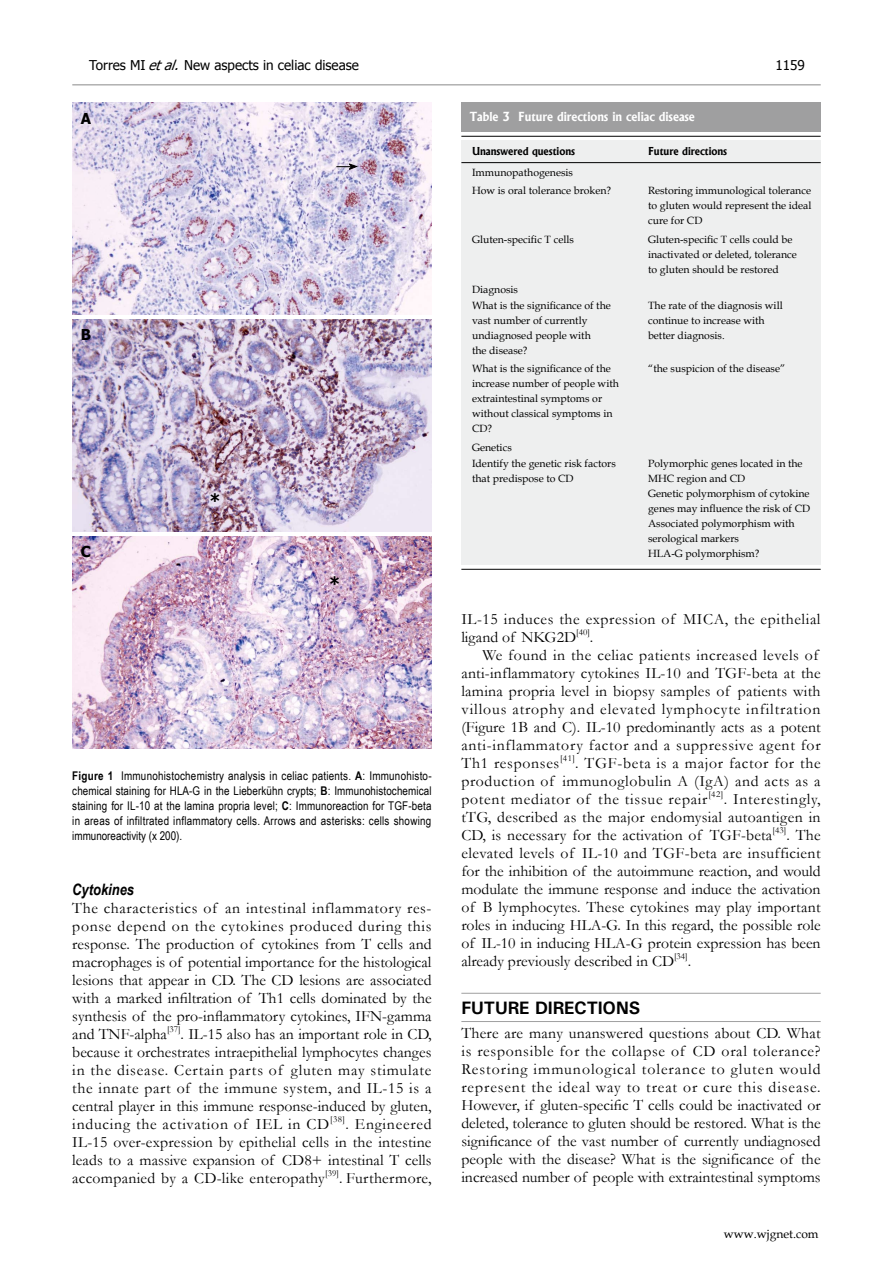
<style>
.page{position:relative;width:893px;height:1263px;background:#fff}
.page>*{position:absolute;margin:0;border:0;box-sizing:border-box;transform-origin:0 0}
.t1{font:700 18px "Univers";letter-spacing:-.01em;color:#000}
.t2{font:700 18px "Tahoma";color:#000}
.t3{font:15.75px/18px "Garamond";letter-spacing:.015em;color:#000;text-align:justify}
.t4{font:15.75px/18px "Garamond";letter-spacing:.035em;color:#000}
.t5{font:15.75px "Garamond";letter-spacing:.045em;color:#000}
.t6{font:15.75px "Garamond";letter-spacing:.055em;color:#000}
.t7{font:italic 700 15.75px "Arial Narrow";color:#000}
.t8{font:700 15px "Tahoma";color:#000}
.t9{font:13.5px "Tahoma";color:#000}
.t10{font:12px/15px "Arial Narrow";letter-spacing:.02em;color:#000;text-align:justify}
.t11{font:700 12px "Albertus";color:#fff}
.t12{font:12px "Book Antiqua";color:#000}
.t13{font:10.5px/15px "Book Antiqua";color:#000}
.t14{font:700 10.5px "Albertus";color:#000}
.t15{font:9.15px "Garamond";letter-spacing:.015em;color:#000}
.s1{font-style:italic}
.s2{font-weight:700}
</style>
<div class="page">
<img style="left:72px;top:536px;width:359px;height:212px">
<img style="left:72px;top:319px;width:359px;height:212px">
<hr style="left:72px;top:85px;width:749px;height:1px;background:#898989">
<img style="left:72px;top:102px;width:359px;height:212px">
<svg style="left:336px;top:163px;width:21px;height:7px"></svg>
<div style="left:461px;top:102px;width:360px;height:30px;background:#9f9fa0"></div>
<div style="left:461px;top:141px;width:360px;height:424px;background:#eeefef"></div>
<hr style="left:461px;top:136px;width:360px;height:1px;background:#000">
<hr style="left:461px;top:162px;width:360px;height:1px;background:#000">
<hr style="left:461px;top:569px;width:360px;height:1px;background:#000">
<hr style="left:461px;top:993px;width:360px;height:1px;background:#9f9fa0">
<hr style="left:461px;top:1021px;width:360px;height:1px;background:#9f9fa0">
<p class="t9" style="left:89px;top:56px;width:271px">Torres MI <span class="s1">etal.</span>New aspects in celiac disease</p>
<p class="t9" style="left:775px;top:56px;width:31px">1159</p>
<p class="t8" style="left:81px;top:108px;width:12px">A</p>
<p class="t8" style="left:81px;top:324px;width:12px">B</p>
<p class="t8" style="left:81px;top:541px;width:12px">C</p>
<p class="t2" style="left:210px;top:488px;width:13px">*</p>
<p class="t2" style="left:329px;top:571px;width:13px">*</p>
<p class="t10" style="left:72px;top:768px;width:361px"><span class="s2">Figure 1</span> Immunohistochemistry analysis in celiac patients. <span class="s2">A</span>: Immunohisto&shy;chemical staining for HLA-G in the Lieberkühn crypts; <span class="s2">B</span>: Immunohistochemical staining for IL-10 at the lamina propria level; <span class="s2">C</span>: Immunoreaction for TGF-beta in areas of infiltrated inflammatory cells. Arrows and asterisks: cells showing immunoreactivity (x 200).</p>
<p class="t7" style="left:72px;top:878px;width:63px">Cytokines</p>
<p class="t3" style="left:72px;top:899px;width:361px">The characteristics of an intestinal inflammatory res&shy;ponse depend on the cytokines produced during this response. The production of cytokines from T cells and macrophages is of potential importance for the histological lesions that appear in CD. The CD lesions are associated with a marked infiltration of Th1 cells dominated by the synthesis of the pro-inflammatory cytokines, IFN-gamma and TNF-alpha</p>
<p class="t15" style="left:167px;top:1022px;width:15px">[37]</p>
<p class="t3" style="left:72px;top:1025px;width:361px;text-indent:108px">. IL-15 also has an important role in CD, because it orchestrates intraepithelial lymphocytes changes in the disease. Certain parts of gluten may stimulate the innate part of the immune system, and IL-15 is a central player in this immune response-induced by gluten, inducing the activation of IEL in CD</p>
<p class="t15" style="left:330px;top:1112px;width:16px">[38]</p>
<p class="t3" style="left:72px;top:1115px;width:361px;text-indent:273px">. Engineered IL-15 over-expression by epithelial cells in the intestine leads to a massive expansion of CD8+ intestinal T cells accompanied by a CD-like enteropathy</p>
<p class="t15" style="left:325px;top:1166px;width:16px">[39]</p>
<p class="t3" style="left:339px;top:1169px;width:94px">. Furthermore,</p>
<p class="t11" style="left:470px;top:109px;width:227px">Table 3 Future directions in celiac disease</p>
<p class="t14" style="left:472px;top:145px;width:105px">Unanswered questions</p>
<p class="t14" style="left:648px;top:145px;width:80px">Future directions</p>
<p class="t13" style="left:472px;top:163px;width:141px;line-height:18.8px">Immunopathogenesis<br>How is oral tolerance broken?</p>
<p class="t13" style="left:648px;top:183px;width:165px;text-align:justify">Restoring immunological tolerance to gluten would represent the ideal cure for CD</p>
<p class="t13" style="left:472px;top:231px;width:103px">Gluten-specific T cells</p>
<p class="t13" style="left:648px;top:231px;width:150px">Gluten-specific T cells could be inactivated or deleted, tolerance to gluten should be restored</p>
<p class="t13" style="left:472px;top:280px;width:140px;line-height:16.5px">Diagnosis<br>What is the significance of the</p>
<p class="t13" style="left:472px;top:313px;width:120px">vast number of currently undiagnosed people with the disease?</p>
<p class="t13" style="left:648px;top:298px;width:136px">The rate of the diagnosis will continue to increase with better diagnosis.</p>
<p class="t13" style="left:472px;top:361px;width:148px">What is the significance of the increase number of people with extraintestinal symptoms or without classical symptoms in<br>CD?</p>
<p class="t13" style="left:648px;top:361px;width:139px">“the suspicion of the disease”</p>
<p class="t13" style="left:472px;top:439px;width:145px;line-height:16.5px">Genetics<br>Identify the genetic risk factors</p>
<p class="t13" style="left:472px;top:471px;width:103px">that predispose to CD</p>
<p class="t13" style="left:648px;top:456px;width:164px">Polymorphic genes located in the<br>MHC region and CD<br>Genetic polymorphism of cytokine genes may influence the risk of CD<br>Associated polymorphism with serological markers<br>HLA-G polymorphism?</p>
<p class="t4" style="left:461px;top:610px;width:361px">IL-15 induces the expression of MICA, the epithelial ligand of NKG2D</p>
<p class="t15" style="left:576px;top:626px;width:15px">[40]</p>
<p class="t3" style="left:590px;top:628px;width:5px">.</p>
<p class="t4" style="left:483px;top:646px;width:337px">We found in the celiac patients increased levels of</p>
<p class="t3" style="left:461px;top:664px;width:361px">anti-inflammatory cytokines IL-10 and TGF-beta at the</p>
<p class="t3" style="left:461px;top:682px;width:361px">lamina propria level in biopsy samples of patients with</p>
<p class="t6" style="left:461px;top:699px;width:361px">villous atrophy and elevated lymphocyte infiltration</p>
<p class="t3" style="left:461px;top:718px;width:361px">(Figure 1B and C). IL-10 predominantly acts as a potent</p>
<p class="t5" style="left:461px;top:735px;width:361px">anti-inflammatory factor and a suppressive agent for</p>
<p class="t5" style="left:461px;top:753px;width:99px">Th1 responses</p>
<p class="t15" style="left:560px;top:752px;width:16px">[41]</p>
<p class="t3" style="left:461px;top:754px;width:361px;text-indent:114px">. TGF-beta is a major factor for the production of immunoglobulin A (IgA) and acts as a potent mediator of the tissue repair</p>
<p class="t15" style="left:708px;top:788px;width:16px">[42]</p>
<p class="t3" style="left:461px;top:790px;width:361px;text-indent:262px">. Interestingly, tTG, described as the major endomysial autoantigen in CD, is necessary for the activation of TGF-beta</p>
<p class="t15" style="left:772px;top:824px;width:15px">[43]</p>
<p class="t3" style="left:461px;top:826px;width:361px;text-indent:325px">. The elevated levels of IL-10 and TGF-beta are insufficient for the inhibition of the autoimmune reaction, and would modulate the immune response and induce the activation of B lymphocytes. These cytokines may play important roles in inducing HLA-G. In this regard, the possible role of IL-10 in inducing HLA-G protein expression has been already previously described in CD</p>
<p class="t15" style="left:674px;top:950px;width:15px">[34]</p>
<p class="t3" style="left:688px;top:952px;width:5px">.</p>
<p class="t1" style="left:461px;top:996px;width:180px">FUTURE DIRECTIONS</p>
<p class="t3" style="left:461px;top:1024px;width:361px">There are many unanswered questions about CD. What is responsible for the collapse of CD oral tolerance?<br>Restoring immunological tolerance to gluten would represent the ideal way to treat or cure this disease.<br>However, if gluten-specific T cells could be inactivated or deleted, tolerance to gluten should be restored. What is the significance of the vast number of currently undiagnosed people with the disease? What is the significance of the increased number of people with extraintestinal symptoms</p>
<p class="t12" style="left:724px;top:1225px;width:96px">www.wjgnet.com</p>
</div>
